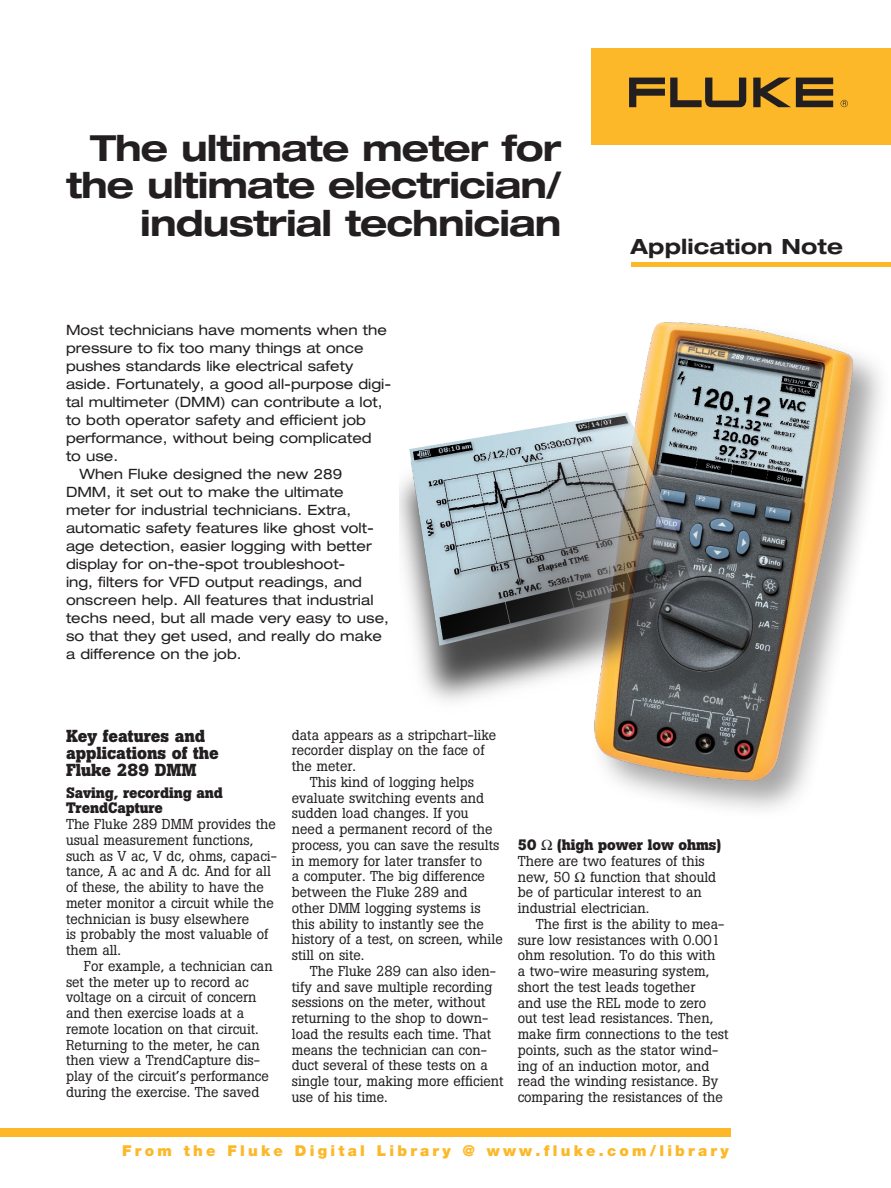
<style>
.page{position:relative;width:891px;height:1188px;background:#fff}
.page>*{position:absolute;margin:0;border:0;box-sizing:border-box;transform-origin:0 0}
.t1{font:700 expanded 36px/37.5px "Helvetica Neue";letter-spacing:-.025em;color:#231f20;text-align:right}
.t2{font:700 expanded 21px "Helvetica Neue";letter-spacing:.005em;color:#231f20}
.t3{font:700 17.25px/17.2px "Boton";color:#231f20}
.t4{font:700 15px/15px "Boton";letter-spacing:-.005em;color:#231f20}
.t5{font:900 15px "Helvetica Neue";letter-spacing:.215em;color:#fcb828}
.t6{font:14.25px/15.8px "Boton";color:#231f20}
.t7{font:expanded 14.25px "Helvetica Neue";color:#231f20}
</style>
<div class="page">
<div style="left:592px;top:48px;width:299px;height:96px;background:#fcb828"></div>
<svg style="left:753px;top:78px;width:80px;height:29px"></svg>
<svg style="left:629px;top:78px;width:117px;height:29px"></svg>
<svg style="left:841px;top:100px;width:7px;height:7px"></svg>
<div style="left:0;top:1128px;width:730px;height:8px;background:#fcb828"></div>
<hr style="left:631px;top:263px;width:260px;height:4px;background:#fcb828">
<img style="left:399px;top:322px;width:482px;height:488px">
<h1 class="t1" style="left:66px;top:128px;width:497px">The ultimate meter for the ultimate electrician/ industrial technician</h1>
<p class="t7" style="left:66px;top:321px;width:322px">Most technicians have moments when the</p>
<p class="t7" style="left:66px;top:339px;width:299px">pressure to fix too many things at once</p>
<p class="t7" style="left:66px;top:357px;width:289px">pushes standards like electrical safety</p>
<p class="t7" style="left:66px;top:375px;width:327px">aside. Fortunately, a good all-purpose digi-</p>
<p class="t7" style="left:66px;top:393px;width:318px">tal multimeter (DMM) can contribute a lot,</p>
<p class="t7" style="left:66px;top:411px;width:301px">to both operator safety and efficient job</p>
<p class="t7" style="left:66px;top:429px;width:307px">performance, without being complicated</p>
<p class="t7" style="left:66px;top:447px;width:54px">to use.</p>
<p class="t7" style="left:79px;top:465px;width:264px">When Fluke designed the new 289</p>
<p class="t7" style="left:66px;top:483px;width:279px">DMM, it set out to make the ultimate</p>
<p class="t7" style="left:66px;top:501px;width:287px">meter for industrial technicians. Extra,</p>
<p class="t7" style="left:66px;top:519px;width:309px">automatic safety features like ghost volt-</p>
<p class="t7" style="left:66px;top:537px;width:307px">age detection, easier logging with better</p>
<p class="t7" style="left:66px;top:555px;width:281px">display for on-the-spot troubleshoot-</p>
<p class="t7" style="left:66px;top:573px;width:298px">ing, filters for VFD output readings, and</p>
<p class="t7" style="left:66px;top:591px;width:309px">onscreen help. All features that industrial</p>
<p class="t7" style="left:66px;top:609px;width:324px">techs need, but all made very easy to use,</p>
<p class="t7" style="left:66px;top:627px;width:318px">so that they get used, and really do make</p>
<p class="t7" style="left:66px;top:645px;width:177px">a difference on the job.</p>
<h2 class="t2" style="left:631px;top:233px;width:214px">Application Note</h2>
<p class="t3" style="left:66px;top:727px;width:154px">Key features and applications of the<br>Fluke 289 DMM</p>
<p class="t4" style="left:66px;top:786px;width:158px">Saving, recording and<br>TrendCapture</p>
<p class="t6" style="left:66px;top:816px;width:212px">The Fluke 289 DMM provides the usual measurement functions, such as V ac, V dc, ohms, capaci&shy;tance, A ac and A dc. And for all of these, the ability to have the meter monitor a circuit while the technician is busy elsewhere<br>is probably the most valuable of them all.</p>
<p class="t6" style="left:66px;top:958px;width:208px;text-indent:18px">For example, a technician can set the meter up to record ac voltage on a circuit of concern and then exercise loads at a remote location on that circuit.<br>Returning to the meter, he can then view a TrendCapture dis&shy;play of the circuit’s performance during the exercise. The saved</p>
<p class="t6" style="left:292px;top:727px;width:206px">data appears as a stripchart-like</p>
<p class="t6" style="left:292px;top:743px;width:194px">recorder display on the face of</p>
<p class="t6" style="left:292px;top:758px;width:66px">the meter.</p>
<p class="t6" style="left:310px;top:774px;width:166px">This kind of logging helps</p>
<p class="t6" style="left:292px;top:790px;width:194px">evaluate switching events and</p>
<p class="t6" style="left:292px;top:806px;width:178px">sudden load changes. If you</p>
<p class="t6" style="left:292px;top:821px;width:202px">need a permanent record of the</p>
<p class="t6" style="left:292px;top:837px;width:209px">process, you can save the results</p>
<p class="t6" style="left:292px;top:853px;width:192px">in memory for later transfer to</p>
<p class="t6" style="left:292px;top:868px;width:195px">a computer. The big difference</p>
<p class="t6" style="left:292px;top:884px;width:177px">between the Fluke 289 and</p>
<p class="t6" style="left:292px;top:900px;width:190px">other DMM logging systems is</p>
<p class="t6" style="left:292px;top:916px;width:194px">this ability to instantly see the</p>
<p class="t6" style="left:292px;top:931px;width:212px">history of a test, on screen, while</p>
<p class="t6" style="left:292px;top:947px;width:74px">still on site.</p>
<p class="t6" style="left:310px;top:963px;width:188px">The Fluke 289 can also iden-</p>
<p class="t6" style="left:292px;top:979px;width:202px">tify and save multiple recording</p>
<p class="t6" style="left:292px;top:994px;width:195px">sessions on the meter, without</p>
<p class="t6" style="left:292px;top:1010px;width:198px">returning to the shop to down-</p>
<p class="t6" style="left:292px;top:1026px;width:201px">load the results each time. That</p>
<p class="t6" style="left:292px;top:1042px;width:197px">means the technician can con-</p>
<p class="t6" style="left:292px;top:1057px;width:198px">duct several of these tests on a</p>
<p class="t6" style="left:292px;top:1073px;width:213px">single tour, making more efficient</p>
<p class="t6" style="left:292px;top:1089px;width:97px">use of his time.</p>
<p class="t4" style="left:518px;top:837px;width:20px">50</p>
<p class="t4" style="left:557px;top:837px;width:165px">(high power low ohms)</p>
<p class="t6" style="left:518px;top:853px;width:189px">There are two features of this new, 50</p>
<p class="t6" style="left:518px;top:869px;width:200px;text-indent:72px">function that should be of particular interest to an industrial electrician.</p>
<p class="t6" style="left:518px;top:916px;width:212px;text-indent:18px">The first is the ability to mea&shy;sure low resistances with 0.001 ohm resolution. To do this with<br>a two-wire measuring system, short the test leads together<br>and use the REL mode to zero out test lead resistances. Then, make firm connections to the test points, such as the stator wind&shy;ing of an induction motor, and read the winding resistance. By comparing the resistances of the</p>
<p class="t5" style="left:122px;top:1142px;width:608px">From the Fluke Digital Library @ www.fluke.com/library</p>
</div>
